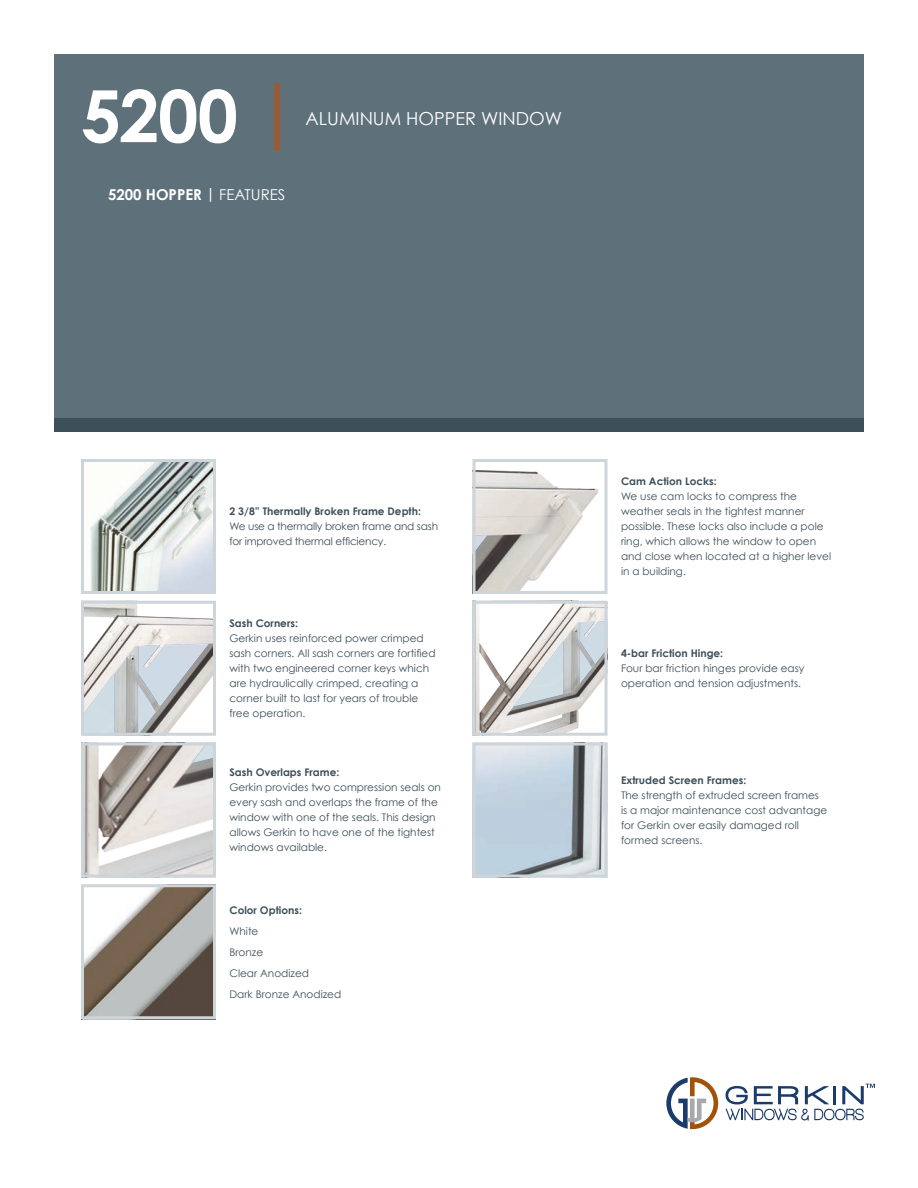
<style>
.page{position:relative;width:918px;height:1188px;background:#fff}
.page>*{position:absolute;margin:0;border:0;box-sizing:border-box;transform-origin:0 0}
.t1{font:700 72px "Century Gothic";color:#fff}
.t2{font:18px "Century Gothic";color:#fff}
.t3{font:700 15px "Century Gothic";color:#fff}
.t4{font:10.5px/15px "Century Gothic";color:#3d4f59}
.t5{font:700 10.5px "Century Gothic";color:#3d4f59}
.t6{font:10.5px/15px "Century Gothic";letter-spacing:-.02em;color:#3d4f59}
.s1{color:#985b35}
.s2{font-weight:400}
</style>
<div class="page">
<div style="left:54px;top:54px;width:810px;height:371px;background:#5e717b"></div>
<div style="left:54px;top:418px;width:810px;height:14px;background:#3d4f58"></div>
<img style="left:85px;top:605px;width:127px;height:127px">
<div style="left:81px;top:601px;width:135px;height:135px;border:3px solid #cdd5db"></div>
<img style="left:85px;top:746px;width:127px;height:128px">
<div style="left:81px;top:742px;width:135px;height:136px;border:3px solid #cdd5db"></div>
<img style="left:476px;top:605px;width:128px;height:127px">
<div style="left:472px;top:601px;width:136px;height:135px;border:3px solid #cdd5db"></div>
<img style="left:476px;top:746px;width:128px;height:128px">
<div style="left:472px;top:742px;width:136px;height:136px;border:3px solid #cdd5db"></div>
<svg style="left:666px;top:1077px;width:52px;height:52px"></svg>
<svg style="left:726px;top:1084px;width:149px;height:36px"></svg>
<img style="left:90px;top:463px;width:122px;height:127px">
<div style="left:81px;top:459px;width:135px;height:135px;border:3px solid #cdd5db"></div>
<img style="left:476px;top:470px;width:123px;height:120px">
<div style="left:472px;top:459px;width:136px;height:135px;border:3px solid #cdd5db"></div>
<img style="left:85px;top:888px;width:127px;height:127px">
<div style="left:81px;top:884px;width:135px;height:135px;border:3px solid #cdd5db"></div>
<h1 class="t1" style="left:81px;top:71px;width:219px">5200 <span class="s1">|</span></h1>
<h3 class="t3" style="left:108px;top:185px;width:179px">5200 HOPPER | <span class="s2">FEATURES</span></h3>
<h2 class="t2" style="left:306px;top:107px;width:258px">ALUMINUM HOPPER WINDOW</h2>
<p class="t5" style="left:230px;top:505px;width:193px">2 3/8” Thermally Broken Frame Depth:</p>
<p class="t6" style="left:230px;top:519px;width:210px">We use a thermally broken frame and sash for improved thermal efficiency.</p>
<p class="t5" style="left:230px;top:617px;width:70px">Sash Corners:</p>
<p class="t4" style="left:230px;top:631px;width:208px">Gerkin uses reinforced power crimped sash corners. All sash corners are fortified with two engineered corner keys which are hydraulically crimped, creating a corner built to last for years of trouble free operation.</p>
<p class="t5" style="left:230px;top:766px;width:111px">Sash Overlaps Frame:</p>
<p class="t4" style="left:230px;top:780px;width:213px">Gerkin provides two compression seals on every sash and overlaps the frame of the window with one of the seals. This design allows Gerkin to have one of the tightest windows available.</p>
<p class="t5" style="left:230px;top:903px;width:74px">Color Options:</p>
<p class="t4" style="left:230px;top:920px;width:113px;line-height:21px">White<br>Bronze<br>Clear Anodized<br>Dark Bronze Anodized</p>
<p class="t5" style="left:621px;top:475px;width:97px">Cam Action Locks:</p>
<p class="t4" style="left:621px;top:489px;width:212px">We use cam locks to compress the weather seals in the tightest manner possible. These locks also include a pole ring, which allows the window to open and close when located at a higher level in a building.</p>
<p class="t5" style="left:621px;top:647px;width:104px">4-bar Friction Hinge:</p>
<p class="t4" style="left:621px;top:661px;width:185px">Four bar friction hinges provide easy operation and tension adjustments.</p>
<p class="t5" style="left:621px;top:774px;width:127px">Extruded Screen Frames:</p>
<p class="t4" style="left:621px;top:787px;width:208px">The strength of extruded screen frames is a major maintenance cost advantage for Gerkin over easily damaged roll formed screens.</p>
</div>
